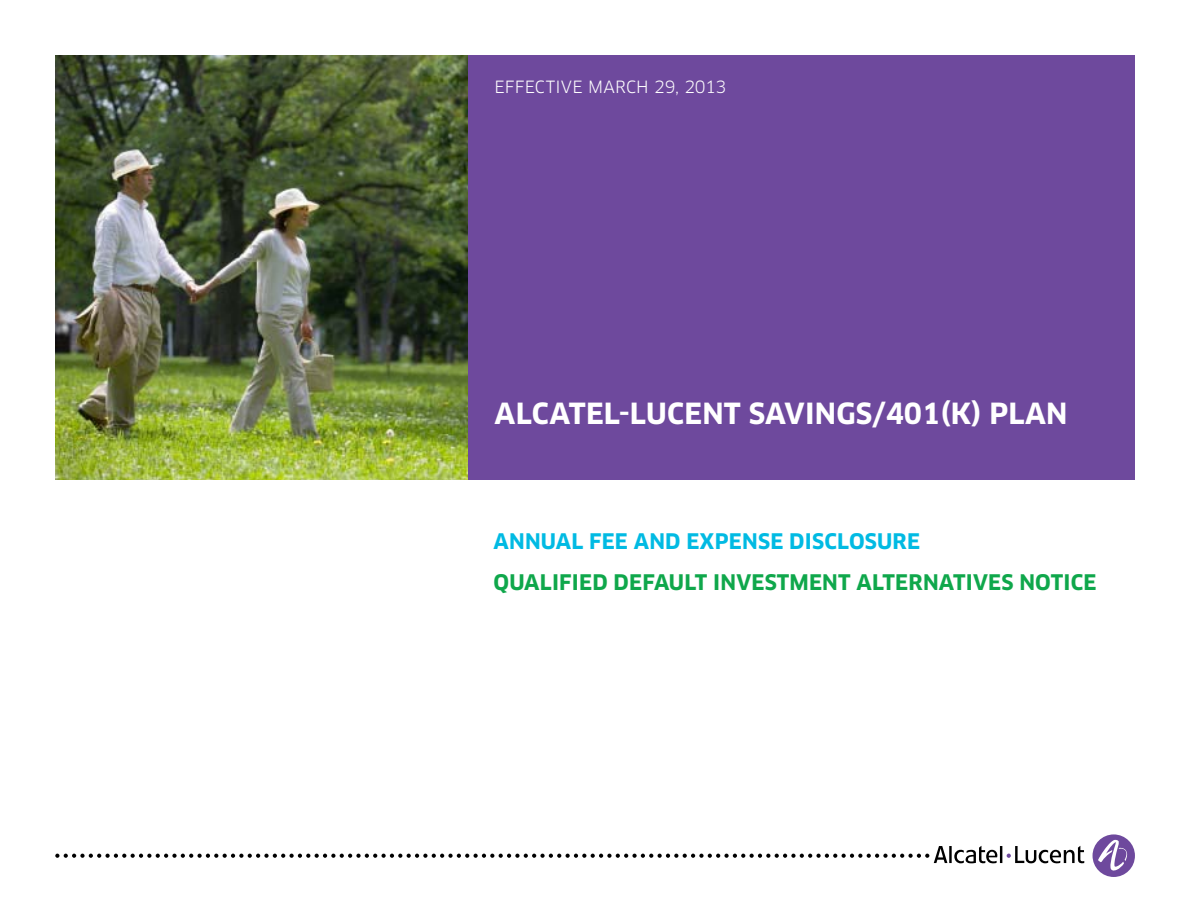
<style>
.page{position:relative;width:1188px;height:918px;background:#fff}
.page>*{position:absolute;margin:0;border:0;box-sizing:border-box;transform-origin:0 0}
.t1{font:700 28.5px "Clan OT";letter-spacing:.01em;color:#fff}
.t2{font:700 21px "Clan OT";letter-spacing:.01em;color:#0fa74b}
.t3{font:700 21px "Clan OT";letter-spacing:.01em;color:#01bae3}
.t4{font:16.5px "Clan OT";letter-spacing:.005em;color:#fff}
</style>
<div class="page">
<div style="left:1093px;top:834px;width:42px;height:43px;background:#6e499d;border-radius:50%"></div>
<svg style="left:1098px;top:839px;width:32px;height:32px"></svg>
<svg style="left:55px;top:846px;width:1029px;height:17px"></svg>
<div style="left:55px;top:55px;width:1080px;height:425px;background:#6e499d"></div>
<img style="left:55px;top:55px;width:413px;height:425px">
<p class="t4" style="left:495px;top:77px;width:233px">EFFECTIVE MARCH 29, 2013</p>
<h1 class="t1" style="left:495px;top:397px;width:574px">ALCATEL-LUCENT SAVINGS/401(K) PLAN</h1>
<p class="t3" style="left:494px;top:529px;width:428px">ANNUAL FEE AND EXPENSE DISCLOSURE</p>
<p class="t2" style="left:494px;top:570px;width:605px">QUALIFIED DEFAULT I NVESTMENT ALTERNATIVES NOTICE</p>
</div>
